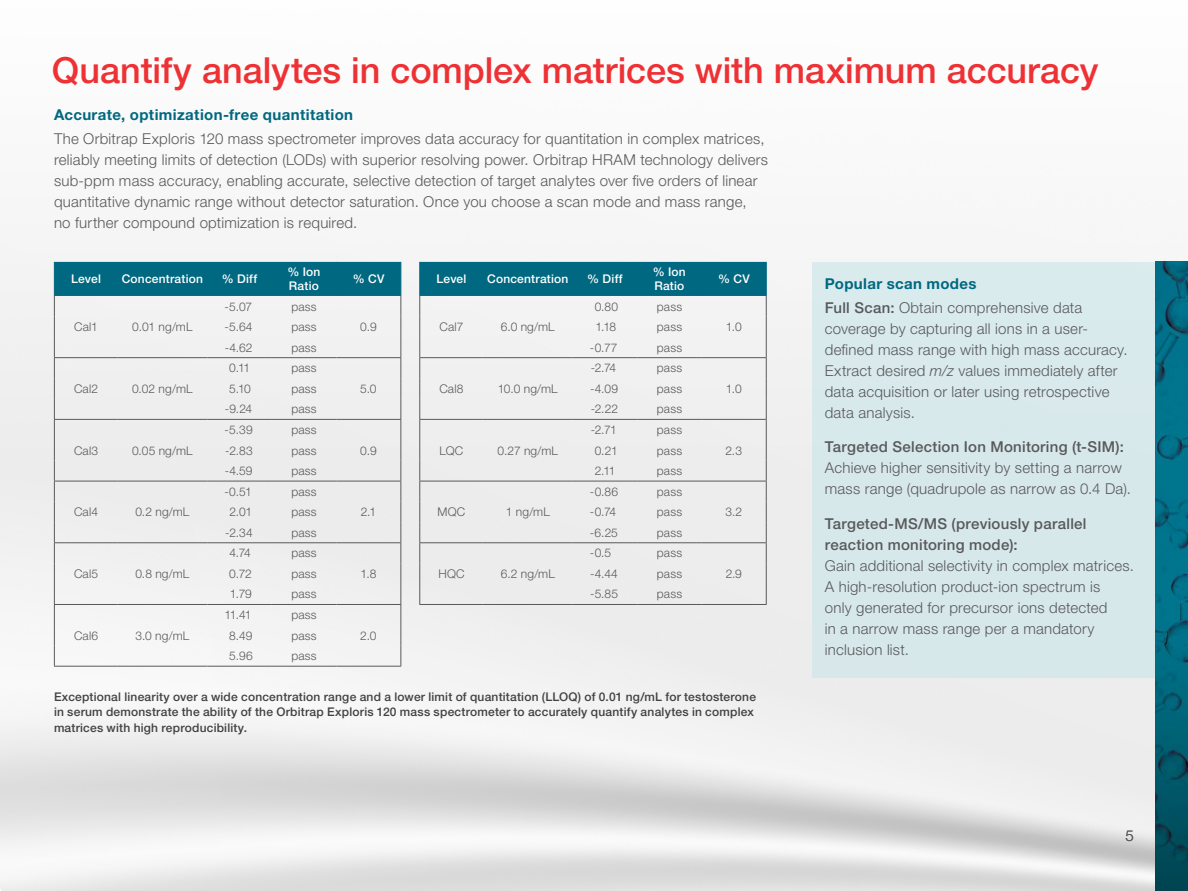
<style>
.page{position:relative;width:1188px;height:891px;background:#fff}
.page>*{position:absolute;margin:0;border:0;box-sizing:border-box;transform-origin:0 0}
.t1{font:500 36px "Helvetica Neue LTW1 G";color:#ee3134}
.t2{font:300 15px/21px "Helvetica Neue LTW1 G";letter-spacing:.015em;color:#58595b}
.t3{font:500 15px/21px "Helvetica Neue LTW1 G";letter-spacing:.02em;color:#58595b}
.t4{font:700 15px "Helvetica Neue LTW1 G";letter-spacing:.025em;color:#006880}
.t5{font:300 12px "Helvetica Neue LTW1 G";letter-spacing:.015em;color:#58595b}
.t6{font:500 12px/15.8px "Helvetica Neue LTW1 G";letter-spacing:.015em;color:#414042}
.t7{font:500 12px/13.5px "Helvetica Neue LTW1 G";letter-spacing:.015em;color:#fff}
.s1{font-weight:700;color:#006880}
.s2{font-weight:500}
.s3{font-style:italic}
</style>
<div class="page">
<img style="left:0;top:240px;width:1188px;height:651px">
<div style="left:812px;top:262px;width:366px;height:416px;background:#d7e8eb"></div>
<img style="left:1156px;top:262px;width:32px;height:629px">
<svg style="left:54px;top:262px;width:347px;height:404px"></svg>
<hr style="left:54px;top:666px;width:63px;height:1px;background:#58595b">
<hr style="left:117px;top:666px;width:90px;height:1px;background:#58595b">
<hr style="left:207px;top:666px;width:65px;height:1px;background:#58595b">
<hr style="left:272px;top:666px;width:64px;height:1px;background:#58595b">
<hr style="left:336px;top:666px;width:65px;height:1px;background:#58595b">
<hr style="left:54px;top:262px;width:1px;height:34px;background:#006880">
<hr style="left:336px;top:262px;width:1px;height:34px;background:#006880">
<hr style="left:400px;top:262px;width:1px;height:34px;background:#006880">
<svg style="left:419px;top:262px;width:348px;height:342px"></svg>
<hr style="left:419px;top:604px;width:64px;height:1px;background:#58595b">
<hr style="left:483px;top:604px;width:90px;height:1px;background:#58595b">
<hr style="left:573px;top:604px;width:64px;height:1px;background:#58595b">
<hr style="left:637px;top:604px;width:65px;height:1px;background:#58595b">
<hr style="left:702px;top:604px;width:65px;height:1px;background:#58595b">
<hr style="left:419px;top:262px;width:1px;height:34px;background:#006880">
<hr style="left:701px;top:262px;width:1px;height:34px;background:#006880">
<hr style="left:766px;top:262px;width:1px;height:34px;background:#006880">
<h1 class="t1" style="left:52px;top:48px;width:1048px">Quantify analytes in complex matrices with maximum accuracy</h1>
<p class="t4" style="left:54px;top:105px;width:301px">Accurate, optimization-free quantitation</p>
<p class="t2" style="left:54px;top:128px;width:716px">The Orbitrap Exploris 120 mass spectrometer improves data accuracy for quantitation in complex matrices, reliably meeting limits of detection (LODs) with superior resolving power. Orbitrap HRAM technology delivers sub-ppm mass accuracy, enabling accurate, selective detection of target analytes over five orders of linear quantitative dynamic range without detector saturation. Once you choose a scan mode and mass range,<br>no further compound optimization is required.</p>
<p class="t7" style="left:71px;top:272px;width:31px">Level</p>
<p class="t7" style="left:122px;top:272px;width:83px">Concentration</p>
<p class="t7" style="left:222px;top:272px;width:37px">% Diff</p>
<p class="t7" style="left:287px;top:265px;width:35px">% Ion<br>Ratio</p>
<p class="t7" style="left:353px;top:272px;width:33px">% CV</p>
<p class="t5" style="left:74px;top:320px;width:25px">Cal1</p>
<p class="t5" style="left:132px;top:320px;width:62px">0.01 ng/mL</p>
<p class="t5" style="left:225px;top:299px;width:29px">-5.07</p>
<p class="t5" style="left:292px;top:299px;width:27px">pass</p>
<p class="t5" style="left:225px;top:320px;width:29px">-5.64</p>
<p class="t5" style="left:292px;top:320px;width:27px">pass</p>
<p class="t5" style="left:360px;top:320px;width:18px">0.9</p>
<p class="t5" style="left:225px;top:340px;width:29px">-4.62</p>
<p class="t5" style="left:292px;top:340px;width:27px">pass</p>
<p class="t5" style="left:74px;top:381px;width:25px">Cal2</p>
<p class="t5" style="left:132px;top:381px;width:62px">0.02 ng/mL</p>
<p class="t5" style="left:74px;top:443px;width:26px">Cal3</p>
<p class="t5" style="left:132px;top:443px;width:62px">0.05 ng/mL</p>
<p class="t5" style="left:74px;top:505px;width:25px">Cal4</p>
<p class="t5" style="left:135px;top:505px;width:56px">0.2 ng/mL</p>
<p class="t5" style="left:74px;top:566px;width:26px">Cal5</p>
<p class="t5" style="left:135px;top:566px;width:55px">0.8 ng/mL</p>
<p class="t5" style="left:74px;top:628px;width:26px">Cal6</p>
<p class="t5" style="left:135px;top:628px;width:55px">3.0 ng/mL</p>
<p class="t5" style="left:229px;top:361px;width:22px">0.11</p>
<p class="t5" style="left:292px;top:361px;width:27px">pass</p>
<p class="t5" style="left:229px;top:381px;width:23px">5.10</p>
<p class="t5" style="left:292px;top:381px;width:27px">pass</p>
<p class="t5" style="left:360px;top:381px;width:18px">5.0</p>
<p class="t5" style="left:225px;top:402px;width:29px">-9.24</p>
<p class="t5" style="left:292px;top:402px;width:27px">pass</p>
<p class="t5" style="left:225px;top:422px;width:30px">-5.39</p>
<p class="t5" style="left:292px;top:422px;width:27px">pass</p>
<p class="t5" style="left:225px;top:443px;width:29px">-2.83</p>
<p class="t5" style="left:292px;top:443px;width:27px">pass</p>
<p class="t5" style="left:360px;top:443px;width:18px">0.9</p>
<p class="t5" style="left:225px;top:463px;width:29px">-4.59</p>
<p class="t5" style="left:292px;top:463px;width:27px">pass</p>
<p class="t5" style="left:225px;top:484px;width:29px">-0.51</p>
<p class="t5" style="left:292px;top:484px;width:27px">pass</p>
<p class="t5" style="left:230px;top:505px;width:24px">2.01</p>
<p class="t5" style="left:292px;top:505px;width:27px">pass</p>
<p class="t5" style="left:361px;top:505px;width:17px">2.1</p>
<p class="t5" style="left:225px;top:525px;width:29px">-2.34</p>
<p class="t5" style="left:292px;top:525px;width:27px">pass</p>
<p class="t5" style="left:229px;top:546px;width:23px">4.74</p>
<p class="t5" style="left:292px;top:546px;width:27px">pass</p>
<p class="t5" style="left:229px;top:566px;width:24px">0.72</p>
<p class="t5" style="left:292px;top:566px;width:27px">pass</p>
<p class="t5" style="left:360px;top:566px;width:17px">1.8</p>
<p class="t5" style="left:230px;top:587px;width:23px">1.79</p>
<p class="t5" style="left:292px;top:587px;width:27px">pass</p>
<p class="t5" style="left:224px;top:607px;width:29px">11.41</p>
<p class="t5" style="left:292px;top:607px;width:27px">pass</p>
<p class="t5" style="left:229px;top:628px;width:25px">8.49</p>
<p class="t5" style="left:292px;top:628px;width:27px">pass</p>
<p class="t5" style="left:360px;top:628px;width:18px">2.0</p>
<p class="t5" style="left:229px;top:649px;width:25px">5.96</p>
<p class="t5" style="left:292px;top:649px;width:27px">pass</p>
<p class="t7" style="left:437px;top:272px;width:31px">Level</p>
<p class="t7" style="left:487px;top:272px;width:83px">Concentration</p>
<p class="t7" style="left:587px;top:272px;width:37px">% Diff</p>
<p class="t7" style="left:653px;top:265px;width:35px">% Ion<br>Ratio</p>
<p class="t7" style="left:718px;top:272px;width:33px">% CV</p>
<p class="t5" style="left:440px;top:320px;width:25px">Cal7</p>
<p class="t5" style="left:501px;top:320px;width:55px">6.0 ng/mL</p>
<p class="t5" style="left:595px;top:299px;width:25px">0.80</p>
<p class="t5" style="left:657px;top:299px;width:27px">pass</p>
<p class="t5" style="left:595px;top:320px;width:22px">1.18</p>
<p class="t5" style="left:657px;top:320px;width:27px">pass</p>
<p class="t5" style="left:726px;top:320px;width:17px">1.0</p>
<p class="t5" style="left:590px;top:340px;width:29px">-0.77</p>
<p class="t5" style="left:657px;top:340px;width:27px">pass</p>
<p class="t5" style="left:439px;top:381px;width:26px">Cal8</p>
<p class="t5" style="left:498px;top:381px;width:61px">10.0 ng/mL</p>
<p class="t5" style="left:440px;top:443px;width:25px">LQC</p>
<p class="t5" style="left:498px;top:443px;width:62px">0.27 ng/mL</p>
<p class="t5" style="left:438px;top:505px;width:29px">MQC</p>
<p class="t5" style="left:506px;top:505px;width:46px">1 ng/mL</p>
<p class="t5" style="left:438px;top:566px;width:28px">HQC</p>
<p class="t5" style="left:501px;top:566px;width:56px">6.2 ng/mL</p>
<p class="t5" style="left:591px;top:361px;width:27px">-2.74</p>
<p class="t5" style="left:657px;top:361px;width:27px">pass</p>
<p class="t5" style="left:590px;top:381px;width:29px">-4.09</p>
<p class="t5" style="left:657px;top:381px;width:27px">pass</p>
<p class="t5" style="left:726px;top:381px;width:17px">1.0</p>
<p class="t5" style="left:591px;top:402px;width:29px">-2.22</p>
<p class="t5" style="left:657px;top:402px;width:27px">pass</p>
<p class="t5" style="left:591px;top:422px;width:28px">-2.71</p>
<p class="t5" style="left:657px;top:422px;width:27px">pass</p>
<p class="t5" style="left:595px;top:443px;width:25px">0.21</p>
<p class="t5" style="left:657px;top:443px;width:27px">pass</p>
<p class="t5" style="left:726px;top:443px;width:18px">2.3</p>
<p class="t5" style="left:595px;top:463px;width:22px">2.11</p>
<p class="t5" style="left:657px;top:463px;width:27px">pass</p>
<p class="t5" style="left:590px;top:484px;width:30px">-0.86</p>
<p class="t5" style="left:657px;top:484px;width:27px">pass</p>
<p class="t5" style="left:590px;top:505px;width:28px">-0.74</p>
<p class="t5" style="left:657px;top:505px;width:27px">pass</p>
<p class="t5" style="left:725px;top:505px;width:18px">3.2</p>
<p class="t5" style="left:590px;top:525px;width:30px">-6.25</p>
<p class="t5" style="left:657px;top:525px;width:27px">pass</p>
<p class="t5" style="left:590px;top:546px;width:23px">-0.5</p>
<p class="t5" style="left:657px;top:546px;width:27px">pass</p>
<p class="t5" style="left:590px;top:566px;width:29px">-4.44</p>
<p class="t5" style="left:657px;top:566px;width:27px">pass</p>
<p class="t5" style="left:726px;top:566px;width:18px">2.9</p>
<p class="t5" style="left:590px;top:587px;width:30px">-5.85</p>
<p class="t5" style="left:657px;top:587px;width:27px">pass</p>
<p class="t6" style="left:54px;top:689px;width:704px">Exceptional linearity over a wide concentration range and a lower limit of quantitation (LLOQ) of 0.01 ng/mL for testosterone in serum demonstrate the ability of the Orbitrap Exploris 120 mass spectrometer to accurately quantify analytes in complex matrices with high reproducibility.</p>
<p class="t2" style="left:825px;top:271px;width:259px;line-height:24px"><span class="s1">Popular scan modes<br></span><span class="s2">Full Scan:</span> Obtain comprehensive data</p>
<p class="t2" style="left:825px;top:318px;width:304px">coverage by capturing all ions in a user&shy;defined mass range with high mass accuracy.<br>Extract desired <span class="s3">m/z</span> values immediately after data acquisition or later using retrospective data analysis.</p>
<p class="t3" style="left:825px;top:436px;width:301px">Targeted Selection Ion Monitoring (t-SIM):</p>
<p class="t2" style="left:825px;top:457px;width:308px">Achieve higher sensitivity by setting a narrow mass range (quadrupole as narrow as 0.4 Da).</p>
<p class="t3" style="left:825px;top:513px;width:263px">Targeted-MS/MS (previously parallel reaction monitoring mode):</p>
<p class="t2" style="left:825px;top:555px;width:311px">Gain additional selectivity in complex matrices.<br>A high-resolution product-ion spectrum is<br>only generated for precursor ions detected<br>in a narrow mass range per a mandatory inclusion list.</p>
<p class="t2" style="left:1126px;top:825px;width:10px">5</p>
</div>
